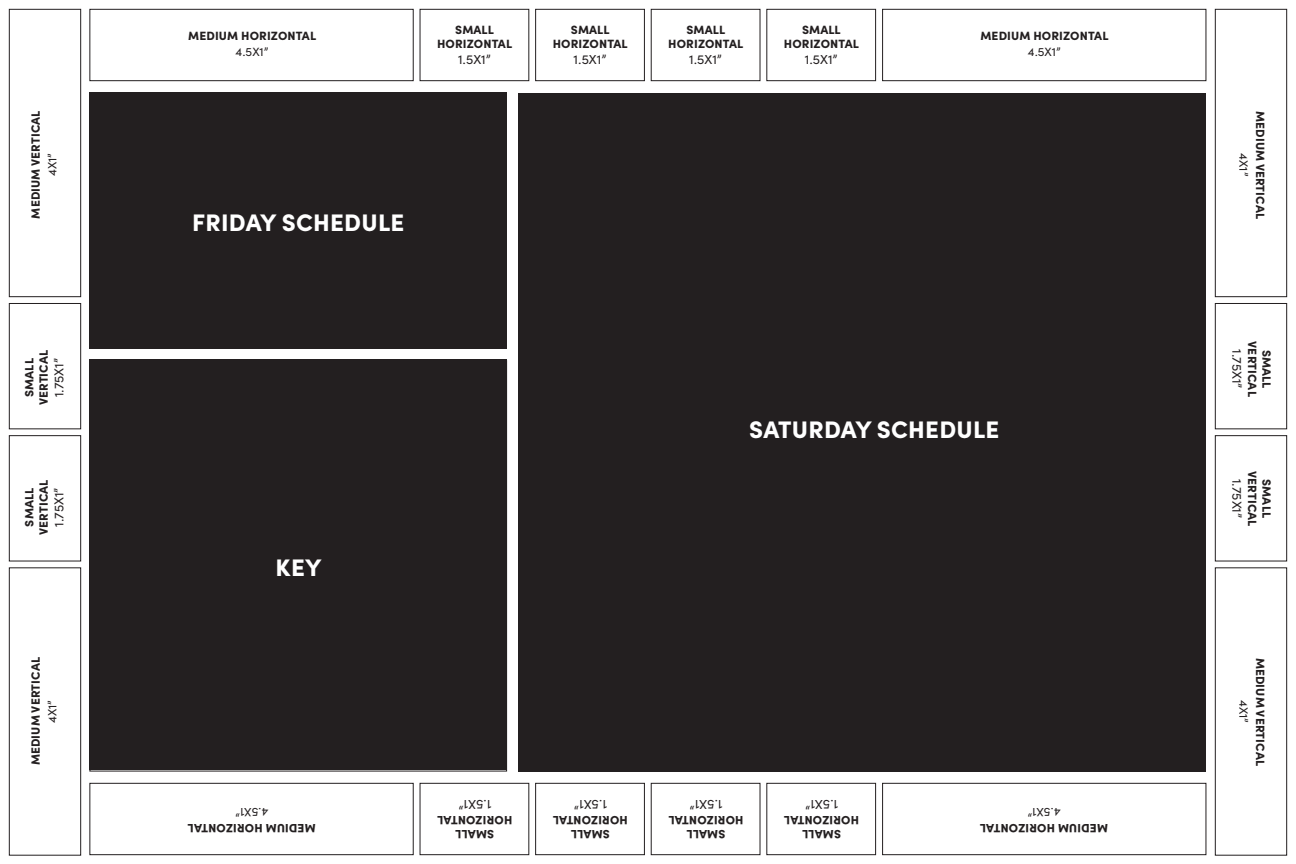
<style>
.page{position:relative;width:1296px;height:864px;background:#fff}
.page>*{position:absolute;margin:0;border:0;box-sizing:border-box;transform-origin:0 0}
.t1{font:900 24px "Sofia Pro";letter-spacing:.01em;color:#fff}
.t2{font:13px "Sofia Pro";letter-spacing:-.005em;color:#231f20}
.t3{font:900 12px "Sofia Pro";letter-spacing:.01em;color:#231f20}
.t4{font:12px "Sofia Pro";color:#231f20}
</style>
<div class="page">
<div style="left:90px;top:9px;width:324px;height:72px;border:1px solid #231f20"></div>
<div style="left:90px;top:783px;width:324px;height:72px;border:1px solid #231f20"></div>
<div style="left:420px;top:9px;width:109px;height:72px;border:1px solid #231f20"></div>
<div style="left:420px;top:783px;width:109px;height:72px;border:1px solid #231f20"></div>
<div style="left:535px;top:9px;width:110px;height:72px;border:1px solid #231f20"></div>
<div style="left:535px;top:783px;width:110px;height:72px;border:1px solid #231f20"></div>
<div style="left:651px;top:9px;width:109px;height:72px;border:1px solid #231f20"></div>
<div style="left:651px;top:783px;width:109px;height:72px;border:1px solid #231f20"></div>
<div style="left:767px;top:9px;width:109px;height:72px;border:1px solid #231f20"></div>
<div style="left:767px;top:783px;width:109px;height:72px;border:1px solid #231f20"></div>
<div style="left:882px;top:9px;width:324px;height:72px;border:1px solid #231f20"></div>
<div style="left:882px;top:783px;width:324px;height:72px;border:1px solid #231f20"></div>
<div style="left:9px;top:303px;width:72px;height:126px;border:1px solid #231f20"></div>
<div style="left:1215px;top:435px;width:72px;height:126px;border:1px solid #231f20"></div>
<div style="left:9px;top:9px;width:72px;height:288px;border:1px solid #231f20"></div>
<div style="left:1215px;top:568px;width:72px;height:288px;border:1px solid #231f20"></div>
<div style="left:9px;top:568px;width:72px;height:288px;border:1px solid #231f20"></div>
<div style="left:1215px;top:9px;width:72px;height:288px;border:1px solid #231f20"></div>
<div style="left:9px;top:435px;width:72px;height:126px;border:1px solid #231f20"></div>
<div style="left:1215px;top:303px;width:72px;height:126px;border:1px solid #231f20"></div>
<div style="left:90px;top:93px;width:417px;height:256px;background:#231f20"></div>
<div style="left:90px;top:359px;width:417px;height:411px;background:#231f20"></div>
<div style="left:518px;top:93px;width:688px;height:678px;background:#231f20"></div>
<p class="t3" style="left:26px;top:219px;width:110px;rotate:-90deg">MEDIUM VERTICAL</p>
<p class="t4" style="left:43px;top:176px;width:24px;rotate:-90deg">4X1”</p>
<p class="t3" style="left:20px;top:397px;width:40px;rotate:-90deg">SMALL</p>
<p class="t3" style="left:34px;top:405px;width:57px;rotate:-90deg">VERTICAL</p>
<p class="t2" style="left:50px;top:397px;width:41px;rotate:-90deg">1.75X1”</p>
<p class="t3" style="left:188px;top:26px;width:129px">MEDIUM HORIZONTAL</p>
<p class="t4" style="left:236px;top:43px;width:34px">4.5X1”</p>
<p class="t3" style="left:455px;top:20px;width:40px">SMALL</p>
<p class="t3" style="left:437px;top:34px;width:76px">HORIZONTAL</p>
<p class="t2" style="left:458px;top:50px;width:34px">1.5X1”</p>
<p class="t3" style="left:571px;top:20px;width:40px">SMALL</p>
<p class="t3" style="left:553px;top:34px;width:76px">HORIZONTAL</p>
<p class="t2" style="left:574px;top:50px;width:34px">1.5X1”</p>
<p class="t3" style="left:686px;top:20px;width:40px">SMALL</p>
<p class="t3" style="left:668px;top:34px;width:76px">HORIZONTAL</p>
<p class="t2" style="left:689px;top:50px;width:34px">1.5X1”</p>
<p class="t3" style="left:802px;top:20px;width:40px">SMALL</p>
<p class="t3" style="left:784px;top:34px;width:76px">HORIZONTAL</p>
<p class="t2" style="left:805px;top:50px;width:34px">1.5X1”</p>
<p class="t1" style="left:192px;top:203px;width:214px">FRIDAY SCHEDULE</p>
<p class="t3" style="left:980px;top:26px;width:129px">MEDIUM HORIZONTAL</p>
<p class="t4" style="left:1028px;top:43px;width:34px">4.5X1”</p>
<p class="t1" style="left:749px;top:410px;width:252px">SATURDAY SCHEDULE</p>
<p class="t3" style="left:1270px;top:111px;width:110px;rotate:90deg">MEDIUM VERTICAL</p>
<p class="t4" style="left:1253px;top:153px;width:24px;rotate:90deg">4X1”</p>
<p class="t3" style="left:1262px;top:341px;width:57px;rotate:90deg">VERTICAL</p>
<p class="t2" style="left:1246px;top:349px;width:41px;rotate:90deg">1.75X1”</p>
<p class="t3" style="left:1276px;top:350px;width:40px;rotate:90deg">SMALL</p>
<p class="t3" style="left:1262px;top:471px;width:57px;rotate:90deg">VERTICAL</p>
<p class="t2" style="left:50px;top:527px;width:41px;rotate:-90deg">1.75X1”</p>
<p class="t2" style="left:1246px;top:479px;width:41px;rotate:90deg">1.75X1”</p>
<p class="t3" style="left:20px;top:527px;width:40px;rotate:-90deg">SMALL</p>
<p class="t3" style="left:34px;top:535px;width:57px;rotate:-90deg">VERTICAL</p>
<p class="t3" style="left:1276px;top:479px;width:40px;rotate:90deg">SMALL</p>
<p class="t1" style="left:276px;top:548px;width:47px">KEY</p>
<p class="t3" style="left:26px;top:765px;width:110px;rotate:-90deg">MEDIUM VERTICAL</p>
<p class="t3" style="left:1270px;top:658px;width:110px;rotate:90deg">MEDIUM VERTICAL</p>
<p class="t4" style="left:43px;top:723px;width:24px;rotate:-90deg">4X1”</p>
<p class="t4" style="left:1253px;top:700px;width:24px;rotate:90deg">4X1”</p>
<p class="t4" style="left:268px;top:821px;width:34px;rotate:-180deg">4.5X1”</p>
<p class="t3" style="left:316px;top:838px;width:129px;rotate:-180deg">MEDIUM HORIZONTAL</p>
<p class="t2" style="left:491px;top:814px;width:34px;rotate:-180deg">1.5X1”</p>
<p class="t2" style="left:607px;top:814px;width:34px;rotate:-180deg">1.5X1”</p>
<p class="t2" style="left:723px;top:814px;width:34px;rotate:-180deg">1.5X1”</p>
<p class="t2" style="left:838px;top:814px;width:34px;rotate:-180deg">1.5X1”</p>
<p class="t3" style="left:512px;top:830px;width:76px;rotate:-180deg">HORIZONTAL</p>
<p class="t3" style="left:628px;top:830px;width:76px;rotate:-180deg">HORIZONTAL</p>
<p class="t3" style="left:744px;top:830px;width:76px;rotate:-180deg">HORIZONTAL</p>
<p class="t3" style="left:859px;top:830px;width:76px;rotate:-180deg">HORIZONTAL</p>
<p class="t3" style="left:494px;top:844px;width:40px;rotate:-180deg">SMALL</p>
<p class="t3" style="left:610px;top:844px;width:40px;rotate:-180deg">SMALL</p>
<p class="t3" style="left:725px;top:844px;width:40px;rotate:-180deg">SMALL</p>
<p class="t3" style="left:841px;top:844px;width:40px;rotate:-180deg">SMALL</p>
<p class="t4" style="left:1061px;top:821px;width:34px;rotate:-180deg">4.5X1”</p>
<p class="t3" style="left:1108px;top:838px;width:129px;rotate:-180deg">MEDIUM HORIZONTAL</p>
</div>
